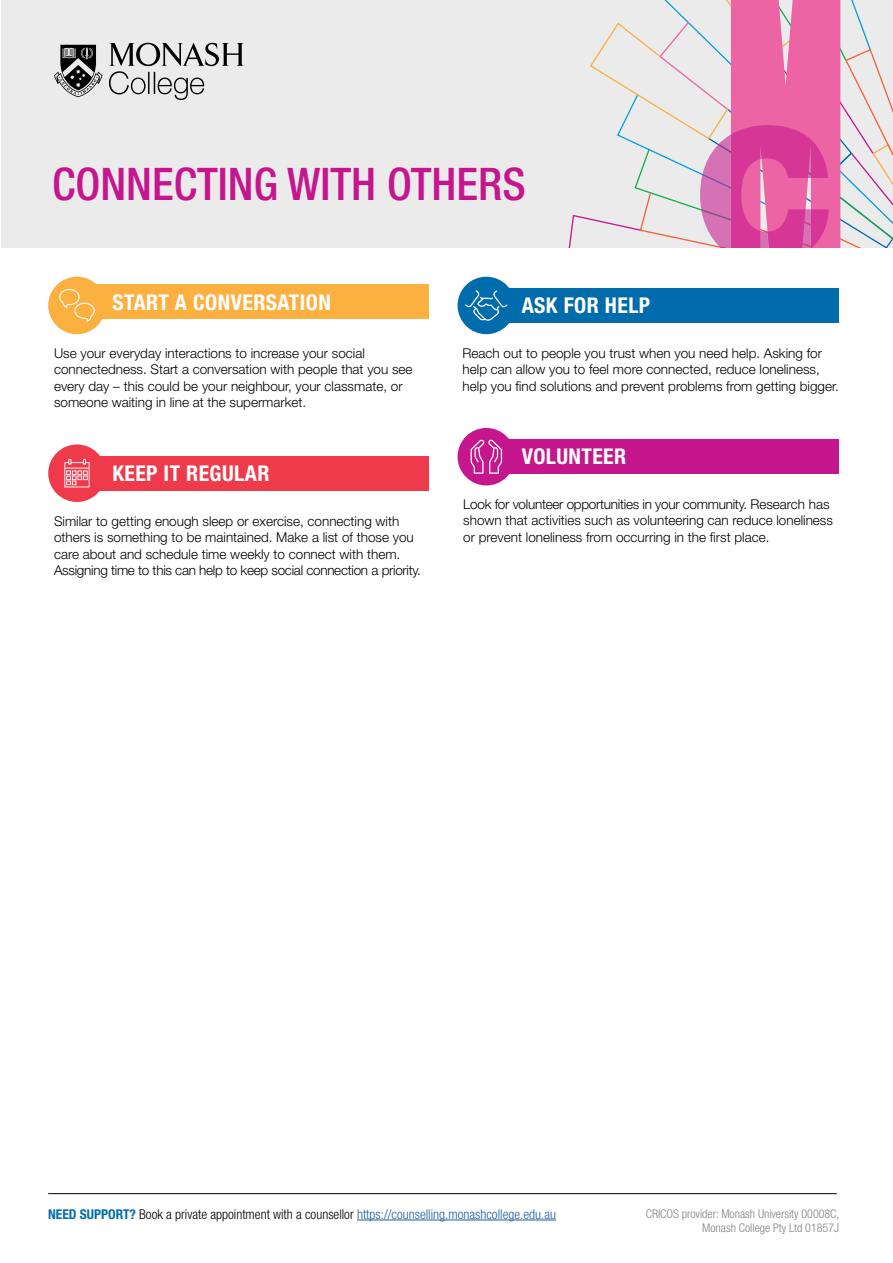
<style>
.page{position:relative;width:893px;height:1263px;background:#fff}
.page>*{position:absolute;margin:0;border:0;box-sizing:border-box;transform-origin:0 0}
.t1{font:500 condensed 45px "Helvetica Neue LT Std";color:#c6168d}
.t2{font:700 condensed 21.75px "Helvetica Neue LT Std";letter-spacing:.02em;color:#fff}
.t3{font:300 13.5px/16.5px "Helvetica Neue LT Std";color:#000}
.t4{font:300 condensed 13.5px "Helvetica Neue LT Std";color:#215e9e}
.t5{font:300 condensed 12px/14.4px "Helvetica Neue LT Std";color:#808285;text-align:right}
.s1{font-weight:700;color:#006cab}
.s2{color:#000}
</style>
<div class="page">
<div style="left:1px;top:0;width:891px;height:250px;background:#ebebec"></div>
<svg style="left:54px;top:45px;width:48px;height:52px"></svg>
<svg style="left:109px;top:43px;width:134px;height:57px"></svg>
<svg style="left:568px;top:0;width:325px;height:248px"></svg>
<div style="left:0;top:248px;width:893px;height:291px;background:#fff"></div>
<hr style="left:48px;top:1193px;width:789px;height:1px;background:#000">
<hr style="left:357px;top:1219px;width:199px;height:1px;background:#215e9e">
<div style="left:59px;top:285px;width:370px;height:34px;background:#fbb040"></div>
<div style="left:48px;top:277px;width:58px;height:57px;background:#fbb040;border-radius:50%"></div>
<svg style="left:59px;top:289px;width:36px;height:33px"></svg>
<div style="left:59px;top:456px;width:370px;height:34px;background:#ef3a4b"></div>
<div style="left:48px;top:444px;width:58px;height:58px;background:#ef3a4b;border-radius:50%"></div>
<svg style="left:64px;top:459px;width:26px;height:28px"></svg>
<div style="left:469px;top:288px;width:370px;height:34px;background:#006cab"></div>
<div style="left:458px;top:277px;width:57px;height:57px;background:#006cab;border-radius:50%"></div>
<div style="left:469px;top:440px;width:370px;height:34px;background:#c6168d"></div>
<div style="left:458px;top:428px;width:57px;height:57px;background:#c6168d;border-radius:50%"></div>
<svg style="left:471px;top:440px;width:31px;height:34px"></svg>
<svg style="left:465px;top:290px;width:43px;height:31px"></svg>
<h1 class="t1" style="left:52px;top:157px;width:475px">CONNECTING WITH OTHERS</h1>
<h2 class="t2" style="left:112px;top:289px;width:220px">START A CONVERSATION</h2>
<p class="t3" style="left:54px;top:344px;width:360px">Use your everyday interactions to increase your social connectedness. Start a conversation with people that you see every day – this could be your neighbour, your classmate, or someone waiting in line at the supermarket.</p>
<h2 class="t2" style="left:112px;top:460px;width:159px">KEEP IT REGULAR</h2>
<p class="t3" style="left:54px;top:512px;width:368px">Similar to getting enough sleep or exercise, connecting with others is something to be maintained. Make a list of those you care about and schedule time weekly to connect with them.<br>Assigning time to this can help to keep social connection a priority.</p>
<h2 class="t2" style="left:522px;top:292px;width:130px">ASK FOR HELP</h2>
<p class="t3" style="left:463px;top:344px;width:378px">Reach out to people you trust when you need help. Asking for help can allow you to feel more connected, reduce loneliness, help you find solutions and prevent problems from getting bigger.</p>
<h2 class="t2" style="left:522px;top:444px;width:106px">VOLUNTEER</h2>
<p class="t3" style="left:463px;top:495px;width:371px">Look for volunteer opportunities in your community. Research has shown that activities such as volunteering can reduce loneliness or prevent loneliness from occurring in the first place.</p>
<p class="t4" style="left:48px;top:1206px;width:509px"><span class="s1">NEED SUPPORT?</span> <span class="s2">Book a private appointment with a counsellor</span> https://counselling.monashcollege.edu.au</p>
<p class="t5" style="left:646px;top:1206px;width:195px">CRICOS provider: Monash University 00008C,<br>Monash College Pty Ltd 01857J</p>
</div>
